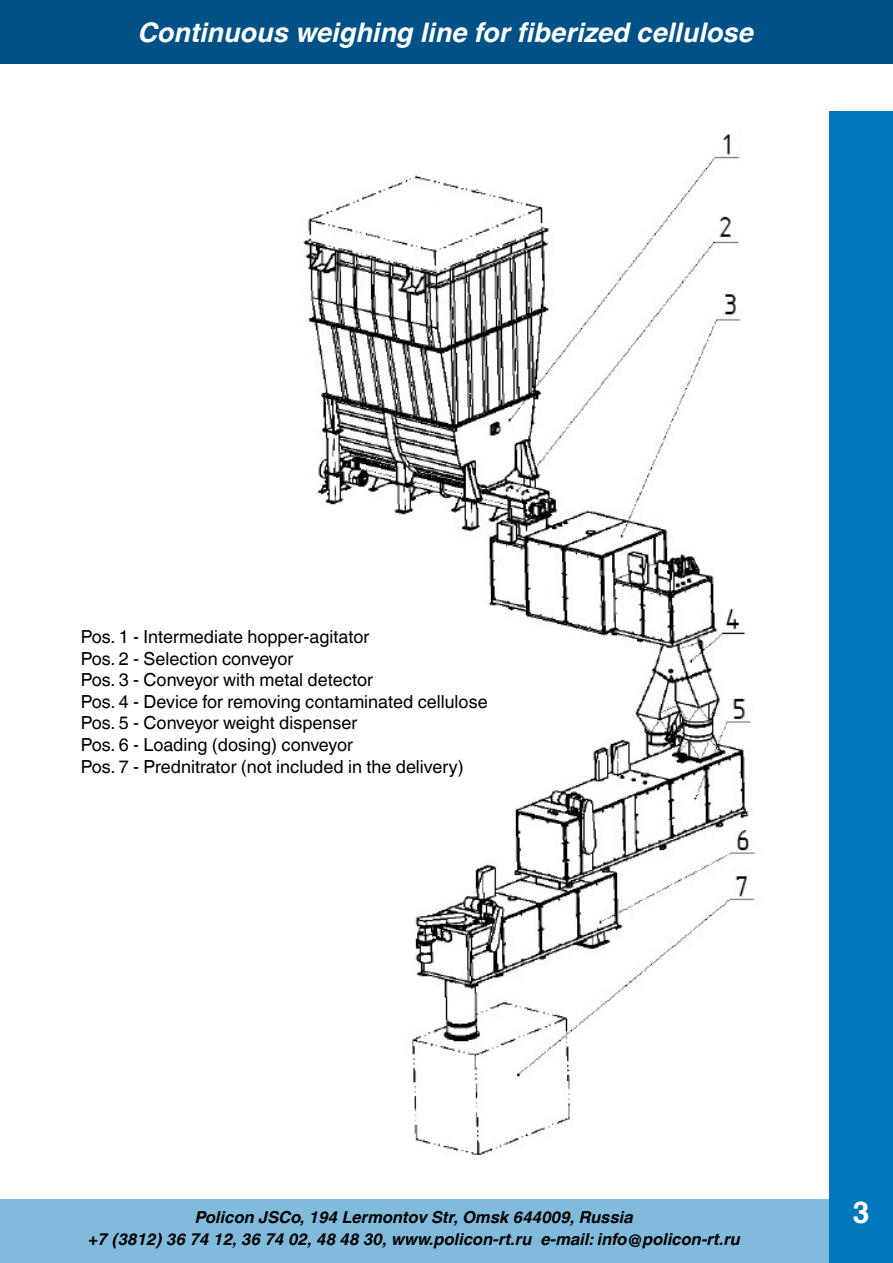
<style>
.page{position:relative;width:893px;height:1263px;background:#fff}
.page>*{position:absolute;margin:0;border:0;box-sizing:border-box;transform-origin:0 0}
.t1{font:700 30px "A1010 Helvetika";color:#fff}
.t2{font:italic 700 27px "Helvetica World";color:#fff}
.t3{font:18px/21.6px "Helvetica World";color:#000}
.t4{font:italic 700 16.5px "Helvetica World";color:#000}
</style>
<div class="page">
<img style="left:303px;top:111px;width:542px;height:1044px">
<div style="left:829px;top:112px;width:64px;height:1151px;background:#0077ba"></div>
<div style="left:0;top:0;width:893px;height:63px;background:#005286"></div>
<div style="left:0;top:1199px;width:829px;height:64px;background:#80bbdc"></div>
<hr style="left:0;top:1199px;width:1px;height:64px;background:#0077ba">
<h2 class="t2" style="left:139px;top:16px;width:617px">Continuous weighing line for fiberized cellulose</h2>
<p class="t3" style="left:81px;top:626px;width:408px">Pos. 1 - Intermediate hopper-agitator<br>Pos. 2 - Selection conveyor<br>Pos. 3 - Conveyor with metal detector<br>Pos. 4 - Device for removing contaminated cellulose Pos. 5 - Conveyor weight dispenser<br>Pos. 6 - Loading (dosing) conveyor<br>Pos. 7 - Prednitrator (not included in the delivery)</p>
<p class="t4" style="left:196px;top:1207px;width:439px">Policon JSCo, 194 Lermontov Str, Omsk 644009, Russia</p>
<h1 class="t1" style="left:853px;top:1195px;width:18px">3</h1>
<p class="t4" style="left:88px;top:1229px;width:654px">+7 (3812) 36 74 12, 36 74 02, 48 48 30, www.policon-rt.ru e-mail: info@policon-rt.ru</p>
</div>
